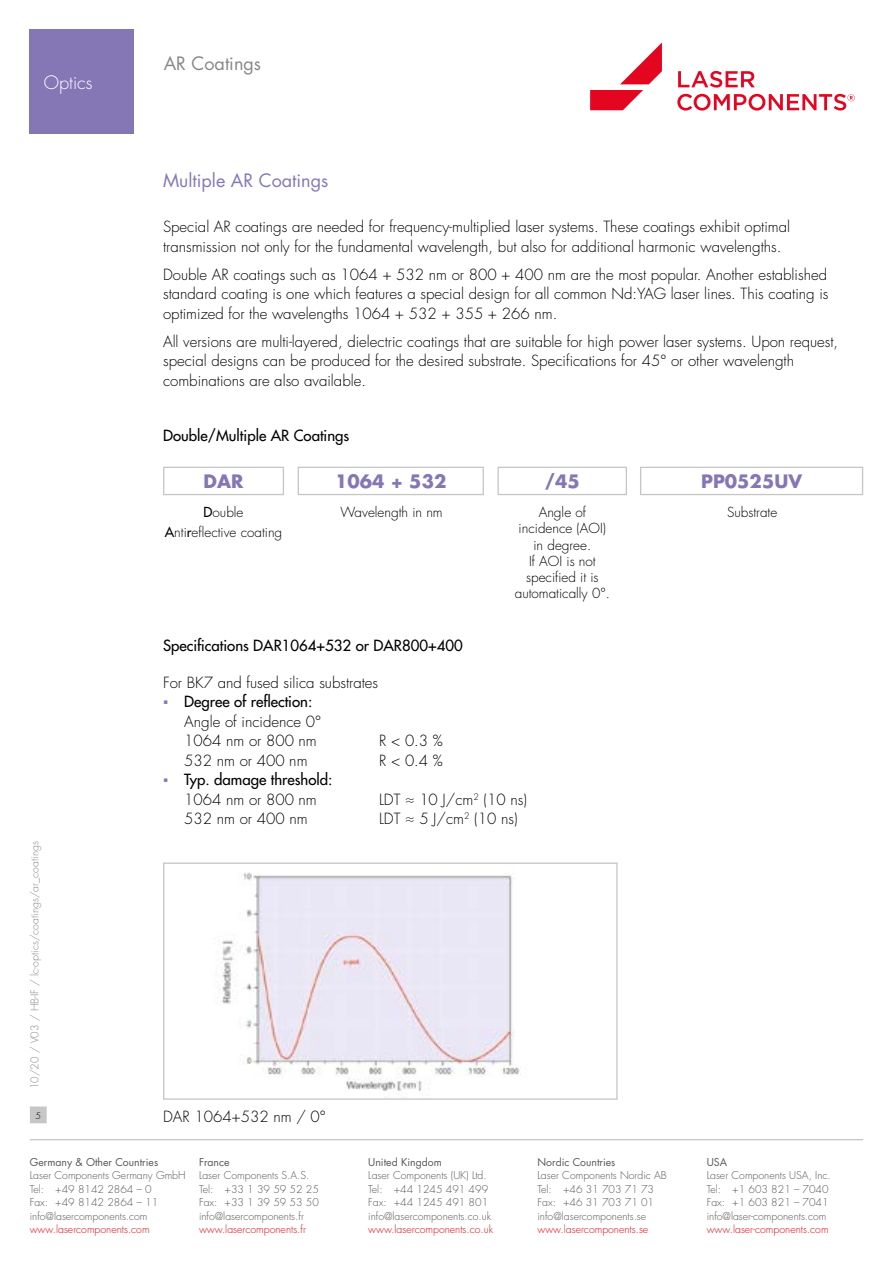
<style>
.page{position:relative;width:893px;height:1263px;background:#fff}
.page>*{position:absolute;margin:0;border:0;box-sizing:border-box;transform-origin:0 0}
.t1{font:700 18px "Futura Std";color:#8577b6}
.t2{font:18px "Futura Std";color:#8577b6}
.t3{font:18px "Futura Std";color:#878787}
.t4{font:300 18px "Futura Std";color:#fff}
.t5{font:300 15px/19.5px "Futura Std";color:#000}
.t6{font:500 15px/19.5px "Futura Std";color:#000;text-align:center}
.t7{font:300 13.5px/16.2px "Futura Std";color:#000;text-align:center}
.t8{font:300 10.5px/13.5px "Futura Std";color:#575756}
.t9{font:300 10.5px "Futura Std";color:#e30613}
.t10{font:10.5px "Futura Std";color:#575756}
.t11{font:300 10.5px "Futura Std";color:#878787}
.t12{font:300 9px "Futura Std";color:#000}
.s1{font-weight:500}
.s2{font-family:"Calibri";font-weight:400;color:#8577b6}
.s3{font-weight:300}
</style>
<div class="page">
<hr style="left:30px;top:1139px;width:833px;height:1px;background:#c6c6c6">
<div style="left:31px;top:1107px;width:15px;height:16px;background:#c6c6c6"></div>
<div style="left:30px;top:1106px;width:17px;height:17px;border:1px solid #c6c6c6"></div>
<svg style="left:677px;top:71px;width:178px;height:40px"></svg>
<svg style="left:590px;top:43px;width:72px;height:67px"></svg>
<img style="left:219px;top:872px;width:302px;height:220px">
<div style="left:163px;top:862px;width:455px;height:238px;border:1px solid #c6c6c6"></div>
<div style="left:163px;top:467px;width:121px;height:28px;border:1px solid #c6c6c6"></div>
<div style="left:497px;top:467px;width:130px;height:28px;border:1px solid #c6c6c6"></div>
<div style="left:640px;top:467px;width:223px;height:28px;border:1px solid #c6c6c6"></div>
<div style="left:298px;top:467px;width:186px;height:28px;border:1px solid #c6c6c6"></div>
<div style="left:30px;top:30px;width:104px;height:104px;background:#8577b6"></div>
<p class="t4" style="left:44px;top:72px;width:50px">Optics</p>
<p class="t11" style="left:28px;top:1089px;width:250px;rotate:-90deg">10/20 / V03 / HB-IF / lc-optics/coatings/ar_coatings</p>
<p class="t12" style="left:35px;top:1110px;width:7px">5</p>
<p class="t3" style="left:164px;top:52px;width:99px">AR Coatings</p>
<p class="t2" style="left:163px;top:169px;width:167px">Multiple AR Coatings</p>
<p class="t5" style="left:163px;top:218px;width:629px">Special AR coatings are needed for frequency-multiplied laser systems. These coatings exhibit optimal transmission not only for the fundamental wavelength, but also for additional harmonic wavelengths.</p>
<p class="t5" style="left:163px;top:265px;width:667px;text-align:justify">Double AR coatings such as 1064 + 532 nm or 800 + 400 nm are the most popular. Another established standard coating is one which features a special design for all common Nd:YAG laser lines. This coating is optimized for the wavelengths 1064 + 532 + 355 + 266 nm.</p>
<p class="t5" style="left:163px;top:332px;width:677px">All versions are multi-layered, dielectric coatings that are suitable for high power laser systems. Upon request, special designs can be produced for the desired substrate. Specifications for 45° or other wavelength combinations are also available.</p>
<p class="t6" style="left:163px;top:426px;width:188px">Double/Multiple AR Coatings</p>
<p class="t1" style="left:204px;top:470px;width:41px">DAR</p>
<p class="t1" style="left:335px;top:470px;width:113px">1064 + 532</p>
<p class="t1" style="left:545px;top:470px;width:37px">/45</p>
<p class="t1" style="left:701px;top:470px;width:102px">PP0525UV</p>
<p class="t7" style="left:515px;top:505px;width:97px">Angle of incidence (AOI) in degree.<br>If AOI is not specified it is automatically 0°.</p>
<p class="t7" style="left:165px;top:503px;width:119px;line-height:19.5px"><span class="s1">D</span>ouble<br><span class="s1">A</span>nti<span class="s1">r</span>eflective coating</p>
<p class="t7" style="left:340px;top:505px;width:104px">Wavelength in nm</p>
<p class="t7" style="left:727px;top:505px;width:52px">Substrate</p>
<p class="t6" style="left:163px;top:636px;width:301px">Specifications DAR1064+532 or DAR800+400</p>
<p class="t5" style="left:163px;top:673px;width:217px">For BK7 and fused silica substrates</p>
<p class="t5" style="left:184px;top:692px;width:138px;text-indent:-21px"><span class="s2">▪</span> <span class="s1">Degree of reflection:<br></span>Angle of incidence 0°<br>1064 nm or 800 nm</p>
<p class="t5" style="left:379px;top:731px;width:65px">R &lt; 0.3 %</p>
<p class="t5" style="left:184px;top:751px;width:125px">532 nm or 400 nm</p>
<p class="t5" style="left:379px;top:751px;width:65px">R &lt; 0.4 %</p>
<p class="t6" style="left:163px;top:770px;width:171px"><span class="s2">▪</span> Typ. damage threshold:<br><span class="s3">1064 nm or 800 nm</span></p>
<p class="t5" style="left:379px;top:790px;width:149px">LDT ≈ 10 J/cm<sup>2</sup> (10 ns)</p>
<p class="t5" style="left:184px;top:809px;width:125px">532 nm or 400 nm</p>
<p class="t5" style="left:379px;top:809px;width:140px">LDT ≈ 5 J/cm<sup>2</sup> (10 ns)</p>
<p class="t5" style="left:163px;top:1107px;width:164px">DAR 1064+532 nm / 0°</p>
<p class="t10" style="left:30px;top:1155px;width:130px">Germany &amp; Other Countries</p>
<p class="t8" style="left:30px;top:1169px;width:157px">Laser Components Germany GmbH<br>Tel: +49 8142 2864 – 0<br>Fax: +49 8142 2864 – 11 info@lasercomponents.com</p>
<p class="t9" style="left:30px;top:1223px;width:121px">www.lasercomponents.com</p>
<p class="t10" style="left:199px;top:1155px;width:32px">France</p>
<p class="t8" style="left:199px;top:1169px;width:121px">Laser Components S.A.S.<br>Tel: +33 1 39 59 52 25<br>Fax: +33 1 39 59 53 50 info@lasercomponents.fr</p>
<p class="t9" style="left:199px;top:1223px;width:108px">www.lasercomponents.fr</p>
<p class="t10" style="left:368px;top:1155px;width:75px">United Kingdom</p>
<p class="t8" style="left:368px;top:1169px;width:124px">Laser Components (UK) Ltd.<br>Tel: +44 1245 491 499<br>Fax: +44 1245 491 801 info@lasercomponents.co.uk</p>
<p class="t9" style="left:368px;top:1223px;width:126px">www.lasercomponents.co.uk</p>
<p class="t10" style="left:537px;top:1155px;width:79px">Nordic Countries</p>
<p class="t8" style="left:537px;top:1169px;width:131px">Laser Components Nordic AB<br>Tel: +46 31 703 71 73<br>Fax: +46 31 703 71 01 info@lasercomponents.se</p>
<p class="t9" style="left:537px;top:1223px;width:112px">www.lasercomponents.se</p>
<p class="t10" style="left:707px;top:1155px;width:22px">USA</p>
<p class="t8" style="left:707px;top:1169px;width:126px">Laser Components USA, Inc.<br>Tel: +1 603 821 – 7040<br>Fax: +1 603 821 – 7041 info@laser-components.com</p>
<p class="t9" style="left:707px;top:1223px;width:123px">www.laser-components.com</p>
</div>
